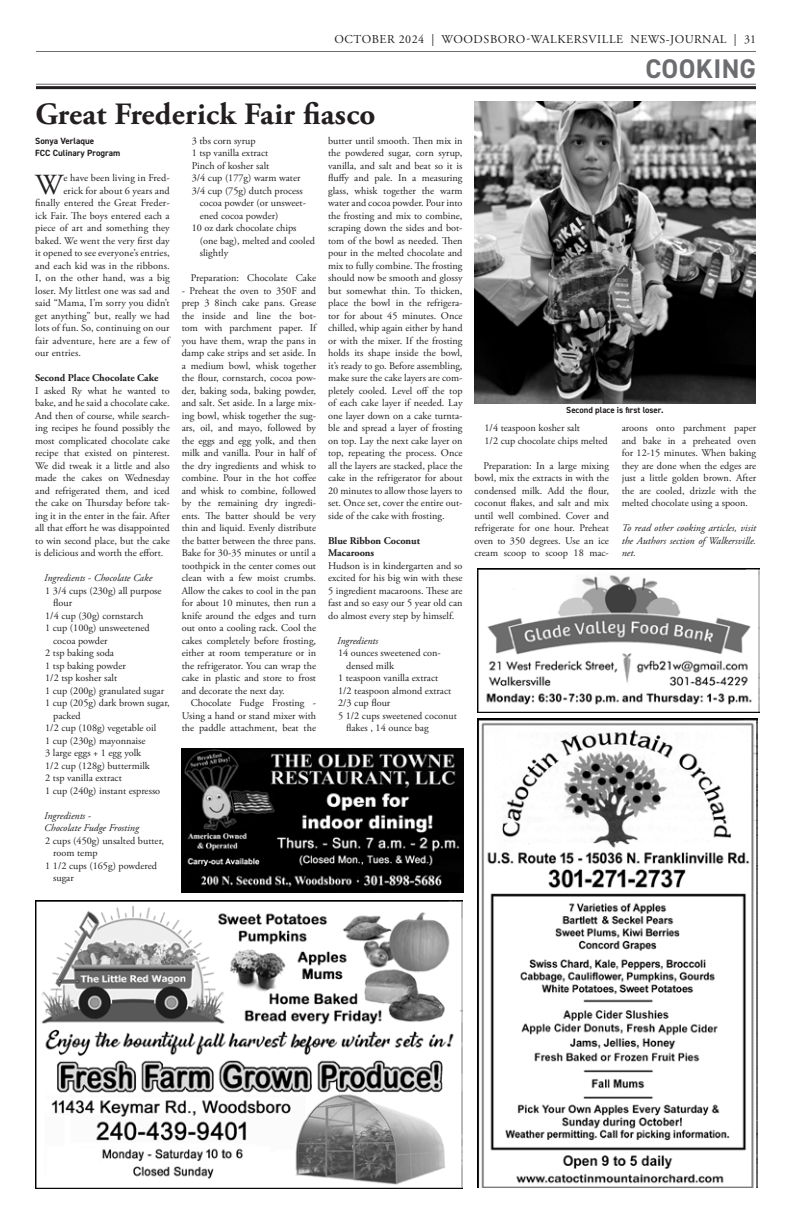
<style>
.page{position:relative;width:792px;height:1224px;background:#fff}
.page>*{position:absolute;margin:0;border:0;box-sizing:border-box;transform-origin:0 0}
.t1{font:700 31px "Adobe Garamond Pro";letter-spacing:.01em;color:#231f20}
._1st_paragraph{font:29.1px "Adobe Garamond Pro";color:#231f20}
.t2{font:700 27px "DIN2014";letter-spacing:.01em;color:#6c6d70}
.t3{font:12px "Adobe Garamond Pro";letter-spacing:.05em;color:#231f20}
.body{font:10.2px/12.5px "Adobe Garamond Pro";color:#231f20}
._1st_paragraph-2{font:10.2px "Adobe Garamond Pro";letter-spacing:.01em;color:#231f20}
.body-2{font:italic 10.2px "Adobe Garamond Pro";color:#231f20}
.End_of_paragraph{font:italic 10.2px/12.5px "Adobe Garamond Pro";color:#231f20;text-align:justify}
.body-3{font:700 10.2px "Adobe Garamond Pro";color:#231f20}
.author{font:700 9px "DIN2014";color:#231f20}
.t4{font:700 8.8px "DIN2014";color:#231f20}
</style>
<div class="page">
<hr style="left:36px;top:51px;width:720px;height:1px;background:#6c6d70">
<hr style="left:36px;top:84px;width:720px;height:1px;background:#6c6d70">
<hr style="left:36px;top:86px;width:720px;height:3px;background:#231f20">
<img style="left:477px;top:718px;width:280px;height:470px">
<img style="left:477px;top:568px;width:282px;height:144px">
<img style="left:35px;top:901px;width:427px;height:288px">
<img style="left:475px;top:101px;width:280px;height:302px">
<img style="left:182px;top:749px;width:281px;height:143px">
<p class="t3" style="left:334px;top:32px;width:423px">OCTOBER 2024 | WOODSBORO-WALKERSVILLE NEWS-JOURNAL | 31</p>
<p class="t2" style="left:646px;top:51px;width:112px">COOKING</p>
<p class="t1" style="left:36px;top:96px;width:342px">Great Frederick Fair fiasco</p>
<p class="author" style="left:35px;top:134px;width:61px">Sonya Verlaque</p>
<p class="author" style="left:35px;top:147px;width:87px">FCC Culinary Program</p>
<p class="_1st_paragraph" style="left:35px;top:167px;width:29px">W</p>
<p class="_1st_paragraph-2" style="left:63px;top:172px;width:108px">e have been living in Fred-</p>
<p class="body" style="left:192px;top:135px;width:65px">3 tbs corn syrup</p>
<p class="body" style="left:192px;top:147px;width:78px">1 tsp vanilla extract</p>
<p class="body" style="left:192px;top:160px;width:79px">Pinch of kosher salt</p>
<p class="body" style="left:192px;top:172px;width:110px">3/4 cup (177g) warm water</p>
<p class="body" style="left:200px;top:185px;width:108px;text-indent:-8px">3/4 cup (75g) dutch process cocoa powder (or unsweet&shy;ened cocoa powder)</p>
<p class="body" style="left:200px;top:222px;width:117px;text-indent:-8px">10 oz dark chocolate chips (one bag), melted and cooled slightly</p>
<p class="body" style="left:191px;top:272px;width:127px">Preparation: Chocolate Cake</p>
<p class="body" style="left:182px;top:285px;width:136px;text-align:justify">- Preheat the oven to 350F and prep 3 8inch cake pans. Grease the inside and line the bot&shy;tom with parchment paper. If you have them, wrap the pans in damp cake strips and set aside. In a medium bowl, whisk together the flour, cornstarch, cocoa pow&shy;der, baking soda, baking powder, and salt. Set aside. In a large mix&shy;ing bowl, whisk together the sug&shy;ars, oil, and mayo, followed by the eggs and egg yolk, and then milk and vanilla. Pour in half of the dry ingredients and whisk to combine. Pour in the hot coffee and whisk to combine, followed by the remaining dry ingredi&shy;ents. The batter should be very thin and liquid. Evenly distribute the batter between the three pans.<br>Bake for 30-35 minutes or until a toothpick in the center comes out clean with a few moist crumbs.<br>Allow the cakes to cool in the pan for about 10 minutes, then run a knife around the edges and turn out onto a cooling rack. Cool the cakes completely before frosting, either at room temperature or in the refrigerator. You can wrap the cake in plastic and store to frost and decorate the next day.</p>
<p class="body" style="left:182px;top:697px;width:136px;text-align:justify;text-indent:9px">Chocolate Fudge Frosting - Using a hand or stand mixer with the paddle attachment, beat the</p>
<p class="body" style="left:328px;top:135px;width:136px;text-align:justify">butter until smooth. Then mix in the powdered sugar, corn syrup, vanilla, and salt and beat so it is fluffy and pale. In a measuring glass, whisk together the warm water and cocoa powder. Pour into the frosting and mix to combine, scraping down the sides and bot&shy;tom of the bowl as needed. Then pour in the melted chocolate and mix to fully combine. The frosting should now be smooth and glossy but somewhat thin. To thicken, place the bowl in the refrigera&shy;tor for about 45 minutes. Once chilled, whip again either by hand or with the mixer. If the frosting holds its shape inside the bowl, it’s ready to go. Before assembling, make sure the cake layers are com&shy;pletely cooled. Level off the top of each cake layer if needed. Lay one layer down on a cake turnta&shy;ble and spread a layer of frosting on top. Lay the next cake layer on top, repeating the process. Once all the layers are stacked, place the cake in the refrigerator for about 20 minutes to allow those layers to set. Once set, cover the entire out&shy;side of the cake with frosting.</p>
<p class="body-3" style="left:328px;top:535px;width:94px">Blue Ribbon Coconut</p>
<p class="body-3" style="left:328px;top:547px;width:48px">Macaroons</p>
<p class="body" style="left:328px;top:560px;width:136px;text-align:justify">Hudson is in kindergarten and so excited for his big win with these 5 ingredient macaroons. These are fast and so easy our 5 year old can do almost every step by himself.</p>
<p class="body-2" style="left:337px;top:635px;width:43px">Ingredients</p>
<p class="body" style="left:346px;top:647px;width:96px;text-indent:-8px">14 ounces sweetened con&shy;densed milk</p>
<p class="body" style="left:338px;top:672px;width:102px">1 teaspoon vanilla extract</p>
<p class="body" style="left:338px;top:685px;width:115px">1/2 teaspoon almond extract</p>
<p class="body" style="left:338px;top:697px;width:54px">2/3 cup flour</p>
<p class="body" style="left:346px;top:710px;width:112px;text-indent:-8px">5 1/2 cups sweetened coconut flakes , 14 ounce bag</p>
<p class="_1st_paragraph-2" style="left:63px;top:184px;width:108px">erick for about 6 years and</p>
<p class="_1st_paragraph-2" style="left:35px;top:197px;width:136px">finally entered the Great Freder-</p>
<p class="_1st_paragraph-2" style="left:35px;top:209px;width:136px">ick Fair. The boys entered each a</p>
<p class="_1st_paragraph-2" style="left:35px;top:222px;width:136px">piece of art and something they</p>
<p class="_1st_paragraph-2" style="left:35px;top:234px;width:136px">baked. We went the very first day</p>
<p class="_1st_paragraph-2" style="left:35px;top:247px;width:136px">it opened to see everyone’s entries,</p>
<p class="_1st_paragraph-2" style="left:35px;top:259px;width:136px">and each kid was in the ribbons.</p>
<p class="_1st_paragraph-2" style="left:35px;top:272px;width:136px">I, on the other hand, was a big</p>
<p class="_1st_paragraph-2" style="left:35px;top:284px;width:136px">loser. My littlest one was sad and</p>
<p class="_1st_paragraph-2" style="left:35px;top:297px;width:136px">said “Mama, I’m sorry you didn’t</p>
<p class="_1st_paragraph-2" style="left:35px;top:309px;width:136px">get anything” but, really we had</p>
<p class="_1st_paragraph-2" style="left:35px;top:322px;width:136px">lots of fun. So, continuing on our</p>
<p class="_1st_paragraph-2" style="left:35px;top:334px;width:136px">fair adventure, here are a few of</p>
<p class="_1st_paragraph-2" style="left:35px;top:347px;width:47px">our entries.</p>
<p class="body-3" style="left:35px;top:372px;width:125px">Second Place Chocolate Cake</p>
<p class="body" style="left:35px;top:384px;width:136px;text-align:justify">I asked Ry what he wanted to bake, and he said a chocolate cake.<br>And then of course, while search&shy;ing recipes he found possibly the most complicated chocolate cake recipe that existed on pinterest.<br>We did tweak it a little and also made the cakes on Wednesday and refrigerated them, and iced the cake on Thursday before tak&shy;ing it in the enter in the fair. After all that effort he was disappointed to win second place, but the cake is delicious and worth the effort.</p>
<p class="body-2" style="left:44px;top:572px;width:110px">Ingredients - Chocolate Cake</p>
<p class="body" style="left:53px;top:584px;width:110px;text-indent:-8px">1 3/4 cups (230g) all purpose flour</p>
<p class="body" style="left:45px;top:609px;width:100px">1/4 cup (30g) cornstarch</p>
<p class="body" style="left:53px;top:622px;width:98px;text-indent:-8px">1 cup (100g) unsweetened cocoa powder</p>
<p class="body" style="left:45px;top:647px;width:70px">2 tsp baking soda</p>
<p class="body" style="left:45px;top:659px;width:82px">1 tsp baking powder</p>
<p class="body" style="left:45px;top:672px;width:74px">1/2 tsp kosher salt</p>
<p class="body" style="left:45px;top:684px;width:120px">1 cup (200g) granulated sugar</p>
<p class="body" style="left:53px;top:697px;width:118px;text-indent:-8px">1 cup (205g) dark brown sugar, packed</p>
<p class="body" style="left:45px;top:722px;width:113px">1/2 cup (108g) vegetable oil</p>
<p class="body" style="left:45px;top:734px;width:102px">1 cup (230g) mayonnaise</p>
<p class="body" style="left:45px;top:747px;width:98px">3 large eggs + 1 egg yolk</p>
<p class="body" style="left:45px;top:759px;width:106px">1/2 cup (128g) buttermilk</p>
<p class="body" style="left:45px;top:772px;width:78px">2 tsp vanilla extract</p>
<p class="body" style="left:45px;top:784px;width:117px">1 cup (240g) instant espresso</p>
<p class="body-2" style="left:44px;top:809px;width:48px">Ingredients -</p>
<p class="body-2" style="left:44px;top:822px;width:96px">Chocolate Fudge Frosting</p>
<p class="body" style="left:53px;top:834px;width:112px;text-indent:-8px">2 cups (450g) unsalted butter, room temp</p>
<p class="body" style="left:53px;top:859px;width:105px;text-indent:-8px">1 1/2 cups (165g) powdered sugar</p>
<p class="t4" style="left:566px;top:404px;width:99px">Second place is first loser.</p>
<p class="body" style="left:485px;top:422px;width:97px">1/4 teaspoon kosher salt</p>
<p class="body" style="left:485px;top:435px;width:125px">1/2 cup chocolate chips melted</p>
<p class="body" style="left:475px;top:460px;width:136px;text-align:justify;text-indent:9px">Preparation: In a large mixing bowl, mix the extracts in with the condensed milk. Add the flour, coconut flakes, and salt and mix until well combined. Cover and refrigerate for one hour. Preheat oven to 350 degrees. Use an ice cream scoop to scoop 18 mac-</p>
<p class="body" style="left:622px;top:422px;width:136px;text-align:justify">aroons onto parchment paper and bake in a preheated oven for 12-15 minutes. When baking they are done when the edges are just a little golden brown. After the are cooled, drizzle with the melted chocolate using a spoon.</p>
<p class="End_of_paragraph" style="left:622px;top:522px;width:136px">To read other cooking articles, visit the Authors section of Walkersville. net.</p>
</div>
